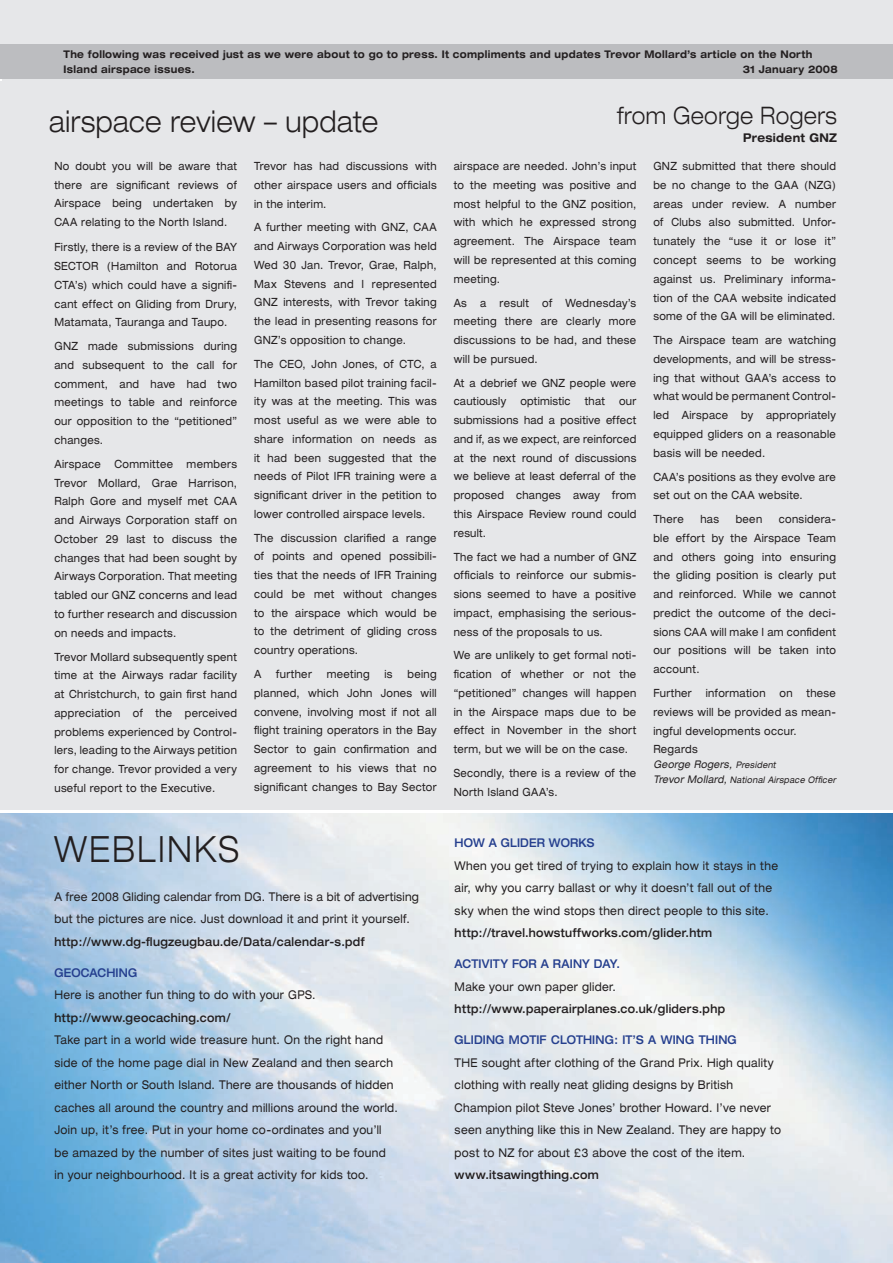
<style>
.page{position:relative;width:893px;height:1263px;background:#fff}
.page>*{position:absolute;margin:0;border:0;box-sizing:border-box;transform-origin:0 0}
.t1{font:300 expanded 36px "Helvetica Neue";letter-spacing:.08em;color:#231f20;scale:.85 1}
.t2{font:300 expanded 30px "Helvetica Neue";letter-spacing:.015em;color:#231f20;scale:.85 1}
.t3{font:300 expanded 24px "Helvetica Neue";letter-spacing:.02em;color:#231f20;scale:.85 1}
.t4{font:expanded 12px/22.5px "Helvetica Neue";letter-spacing:.035em;color:#231f20;scale:.85 1}
.t5{font:500 expanded 12px "Helvetica Neue";letter-spacing:.035em;color:#231f20;scale:.85 1}
.t6{font:500 expanded 12px "Helvetica Neue";letter-spacing:.015em;color:#253f8e;scale:.85 1}
.t7{font:700 expanded 12px "Helvetica Neue";letter-spacing:.03em;color:#231f20;scale:.85 1}
.t8{font:expanded 11.25px/18.8px "Helvetica Neue";letter-spacing:.035em;color:#231f20;text-align:justify;scale:.85 1}
.t9{font:700 expanded 10.5px/15px "Helvetica Neue";letter-spacing:.04em;color:#231f20;scale:.85 1}
.t10{font:italic expanded 10.5px "Helvetica Neue";letter-spacing:.035em;color:#231f20;scale:.85 1}
.t11{font:italic expanded 9px "Helvetica Neue";letter-spacing:.035em;color:#231f20;scale:.85 1}
.s1{font-size:9px}
.s2{font-size:10.5px}
</style>
<div class="page">
<div style="left:0;top:0;width:893px;height:810px;background:#e6e7e9"></div>
<img style="left:0;top:814px;width:893px;height:449px">
<hr style="left:0;top:44px;width:1px;height:37px;background:#fff">
<div style="left:0;top:44px;width:893px;height:35px;background:#bcbdc0"></div>
<p class="t9" style="left:64px;top:46px;width:882px">The following was received just as we were about to go to press. It compliments and updates Trevor Mollard’s article on the North<br>Island airspace issues.</p>
<p class="t9" style="left:743px;top:61px;width:113px">31 January 2008</p>
<h2 class="t2" style="left:49px;top:104px;width:389px">airspace review – update</h2>
<p class="t8" style="left:54px;top:156px;width:216px">No doubt you will be aware that there are significant reviews of Airspace being undertaken by CAA relating to the North Island.</p>
<p class="t8" style="left:54px;top:238px;width:216px">Firstly, there is a review of the BAY SECTOR (Hamilton and Rotorua CTA’s) which could have a signifi&shy;cant effect on Gliding from Drury, Matamata, Tauranga and Taupo.</p>
<p class="t8" style="left:54px;top:337px;width:216px">GNZ made submissions during and subsequent to the call for comment, and have had two meetings to table and reinforce our opposition to the “petitioned” changes.</p>
<p class="t8" style="left:54px;top:454px;width:216px">Airspace Committee members Trevor Mollard, Grae Harrison, Ralph Gore and myself met CAA and Airways Corporation staff on October 29 last to discuss the changes that had been sought by Airways Corporation. That meeting tabled our GNZ concerns and lead to further research and discussion on needs and impacts.</p>
<p class="t8" style="left:54px;top:647px;width:216px">Trevor Mollard subsequently spent time at the Airways radar facility at Christchurch, to gain first hand appreciation of the perceived problems experienced by Control&shy;lers, leading to the Airways petition for change. Trevor provided a very useful report to the Executive.</p>
<p class="t8" style="left:254px;top:156px;width:216px">Trevor has had discussions with other airspace users and officials in the interim.</p>
<p class="t8" style="left:254px;top:218px;width:216px">A further meeting with GNZ, CAA and Airways Corporation was held Wed 30 Jan. Trevor, Grae, Ralph, Max Stevens and I represented GNZ interests, with Trevor taking the lead in presenting reasons for GNZ’s opposition to change.</p>
<p class="t8" style="left:254px;top:354px;width:216px">The CEO, John Jones, of CTC, a Hamilton based pilot training facil&shy;ity was at the meeting. This was most useful as we were able to share information on needs as it had been suggested that the needs of Pilot IFR training were a significant driver in the petition to lower controlled airspace levels.</p>
<p class="t8" style="left:254px;top:528px;width:216px">The discussion clarified a range of points and opened possibili&shy;ties that the needs of IFR Training could be met without changes to the airspace which would be to the detriment of gliding cross country operations.</p>
<p class="t8" style="left:254px;top:664px;width:10px">A</p>
<p class="t8" style="left:276px;top:664px;width:43px">further</p>
<p class="t8" style="left:327px;top:664px;width:52px">meeting</p>
<p class="t8" style="left:384px;top:664px;width:11px">is</p>
<p class="t8" style="left:254px;top:664px;width:216px;text-indent:153px">being planned, which John Jones will convene, involving most if not all flight training operators in the Bay Sector to gain confirmation and agreement to his views that no significant changes to Bay Sector</p>
<h1 class="t1" style="left:54px;top:827px;width:219px">WEBLINKS</h1>
<p class="t4" style="left:54px;top:885px;width:430px">A free 2008 Gliding calendar from DG. There is a bit of advertising but the pictures are nice. Just download it and print it yourself.</p>
<p class="t5" style="left:54px;top:934px;width:366px">http://www.dg-flugzeugbau.de/Data/calendar-s.pdf</p>
<p class="t6" style="left:54px;top:965px;width:99px">GEOCACHING</p>
<p class="t4" style="left:54px;top:984px;width:309px">Here is another fun thing to do with your GPS.</p>
<p class="t5" style="left:54px;top:1010px;width:209px">http://www.geocaching.com/</p>
<p class="t4" style="left:54px;top:1029px;width:405px">Take part in a world wide treasure hunt. On the right hand side of the home page dial in New Zealand and then search either North or South Island. There are thousands of hidden caches all around the country and millions around the world.<br>Join up, it’s free. Put in your home co-ordinates and you’ll be amazed by the number of sites just waiting to be found in your neighbourhood. It is a great activity for kids too.</p>
<h3 class="t3" style="left:617px;top:101px;width:260px">from George Rogers</h3>
<p class="t7" style="left:743px;top:130px;width:112px">President GNZ</p>
<p class="t8" style="left:454px;top:157px;width:216px">airspace are needed. John’s input to the meeting was positive and most helpful to the GNZ position, with which he expressed strong agreement. The Airspace team will be represented at this coming meeting.</p>
<p class="t8" style="left:454px;top:293px;width:216px">As a result of Wednesday’s meeting there are clearly more discussions to be had, and these will be pursued.</p>
<p class="t8" style="left:454px;top:373px;width:216px">At a debrief we GNZ people were cautiously</p>
<p class="t8" style="left:520px;top:392px;width:61px">optimistic</p>
<p class="t8" style="left:585px;top:392px;width:25px">that</p>
<p class="t8" style="left:454px;top:392px;width:216px;text-indent:165px">our submissions had a positive effect and if, as we expect, are reinforced at the next round of discussions we believe at least deferral of the proposed changes away from this Airspace Review round could result.</p>
<p class="t8" style="left:454px;top:547px;width:216px">The fact we had a number of GNZ officials to reinforce our submis&shy;sions seemed to have a positive impact, emphasising the serious&shy;ness of the proposals to us.</p>
<p class="t8" style="left:454px;top:646px;width:216px">We are unlikely to get formal noti&shy;fication of whether or not the “petitioned” changes will happen in the Airspace maps due to be effect in November in the short term, but we will be on the case.</p>
<p class="t8" style="left:454px;top:763px;width:216px">Secondly, there is a review of the<br>North Island GAA’s.</p>
<p class="t8" style="left:653px;top:157px;width:216px">GNZ submitted that there should be no change to the GAA (NZG) areas under review. A number of Clubs also submitted. Unfor&shy;tunately the “use it or lose it” concept seems to be working against us. Preliminary informa&shy;tion of the CAA website indicated some of the GA will be eliminated.</p>
<p class="t8" style="left:653px;top:331px;width:216px">The Airspace team are watching developments, and will be stress&shy;ing that without GAA’s access to what would be permanent Control&shy;led Airspace by appropriately equipped gliders on a reasonable basis will be needed.</p>
<p class="t8" style="left:653px;top:467px;width:216px">CAA’s positions as they evolve are set out on the CAA website.</p>
<p class="t8" style="left:653px;top:510px;width:37px">There</p>
<p class="t8" style="left:700px;top:510px;width:24px">has</p>
<p class="t8" style="left:736px;top:510px;width:33px">been</p>
<p class="t8" style="left:653px;top:510px;width:216px;text-indent:125px">considera&shy;ble effort by the Airspace Team and others going into ensuring the gliding position is clearly put and reinforced. While we cannot predict the outcome of the deci&shy;sions CAA will make I am confident our positions will be taken into account.</p>
<p class="t8" style="left:653px;top:683px;width:216px;text-align:left">Further information on these reviews will be provided as mean&shy;ingful developments occur.<br>Regards</p>
<p class="t10" style="left:653px;top:758px;width:146px">George Rogers, <span class="s1">President</span></p>
<p class="t11" style="left:653px;top:774px;width:216px"><span class="s2">Trevor Mollard,</span> National Airspace Officer</p>
<p class="t6" style="left:455px;top:836px;width:166px">HOW A GLIDER WORKS</p>
<p class="t4" style="left:455px;top:854px;width:382px">When you get tired of trying to explain how it stays in the air, why you carry ballast or why it doesn’t fall out of the sky when the wind stops then direct people to this site.</p>
<p class="t5" style="left:455px;top:926px;width:304px">http://travel.howstuffworks.com/glider.htm</p>
<p class="t6" style="left:455px;top:957px;width:196px">ACTIVITY FOR A RAINY DAY.</p>
<p class="t4" style="left:455px;top:975px;width:191px">Make your own paper glider.</p>
<p class="t5" style="left:455px;top:1002px;width:320px">http://www.paperairplanes.co.uk/gliders.php</p>
<p class="t6" style="left:455px;top:1033px;width:333px">GLIDING MOTIF CLOTHING: IT’S A WING THING</p>
<p class="t4" style="left:455px;top:1051px;width:386px">THE sought after clothing of the Grand Prix. High quality clothing with really neat gliding designs by British Champion pilot Steve Jones’ brother Howard. I’ve never seen anything like this in New Zealand. They are happy to post to NZ for about £3 above the cost of the item.</p>
<p class="t5" style="left:455px;top:1168px;width:171px">www.itsawingthing.com</p>
</div>
